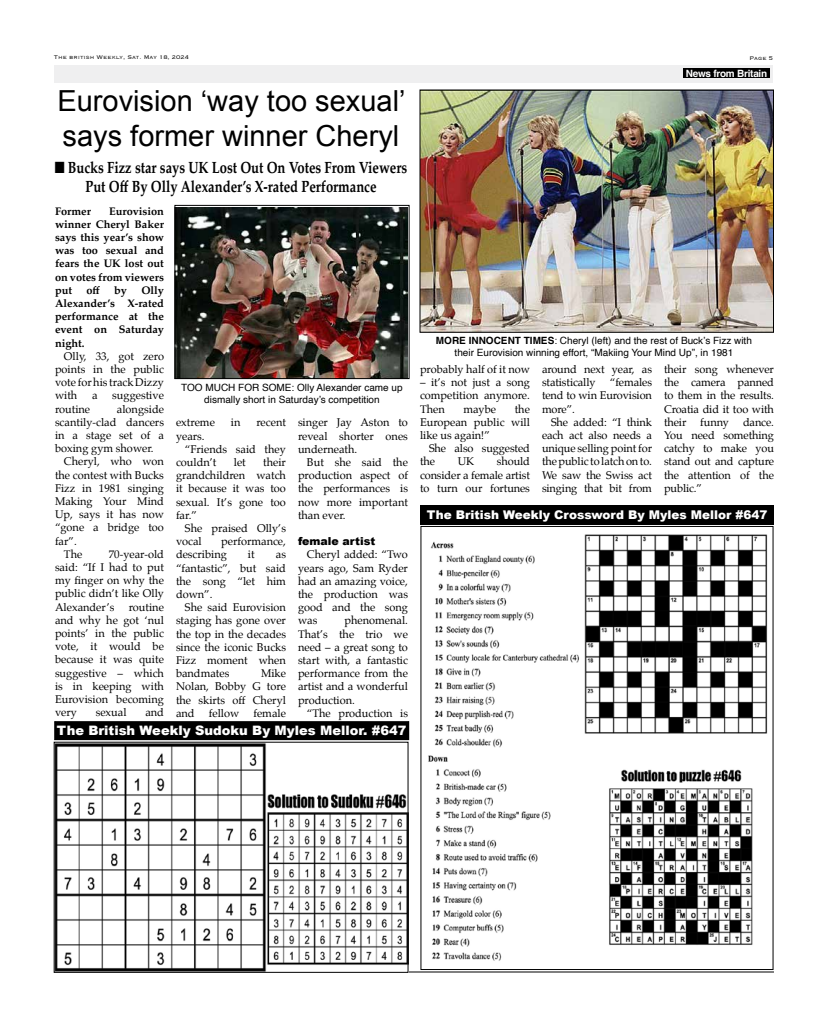
<style>
.page{position:relative;width:828px;height:1026px;background:#fff}
.page>*{position:absolute;margin:0;border:0;box-sizing:border-box;transform-origin:0 0}
.t1{font:29px/34.8px "Arial";color:#000}
.t2{font:700 16.2px/19px "Palatino";color:#000;text-align:center;scale:.8 1}
.t3{font:900 13px "Arial";color:#fff}
.t4{font:900 12px "Arial";color:#fff}
.t5{font:11px/13.2px "Palatino";color:#000;text-align:justify}
.t6{font:700 11px/13.2px "Palatino";color:#000;text-align:justify}
.t7{font:900 11px "Arial";color:#000}
.t8{font:10px/12px "Helvetica";color:#000;text-align:center}
.t9{font:700 10px "Helvetica";letter-spacing:-.025em;color:#fff}
.t10{font:300 7px "Copperplate";color:#000}
.s1{font-weight:700}
</style>
<div class="page">
<hr style="left:54px;top:972px;width:720px;height:1px;background:#000">
<div style="left:54px;top:65px;width:719px;height:18px;background:#efeff0"></div>
<div style="left:683px;top:69px;width:87px;height:9px;background:#000"></div>
<img style="left:428px;top:534px;width:340px;height:427px">
<div style="left:420px;top:526px;width:354px;height:444px;border:1px solid #000"></div>
<div style="left:55px;top:722px;width:354px;height:18px;background:#000"></div>
<div style="left:54px;top:721px;width:355px;height:19px;border:1px solid #000"></div>
<div style="left:421px;top:505px;width:353px;height:19px;background:#000"></div>
<img style="left:56px;top:744px;width:350px;height:227px">
<div style="left:54px;top:742px;width:354px;height:231px;border:1px solid #000"></div>
<img style="left:422px;top:92px;width:350px;height:239px">
<div style="left:420px;top:90px;width:354px;height:243px;border:1px solid #000"></div>
<img style="left:176px;top:207px;width:232px;height:170px">
<div style="left:174px;top:205px;width:236px;height:174px;border:1px solid #000"></div>
<p class="t10" style="left:54px;top:53px;width:137px">The british Weekly, Sat. May 18, 2024</p>
<p class="t10" style="left:750px;top:54px;width:25px">Page 5</p>
<p class="t9" style="left:682px;top:67px;width:36px">News F</p>
<p class="t9" style="left:686px;top:68px;width:83px">News from Britain</p>
<h1 class="t1" style="left:57px;top:84px;width:350px">Eurovision ‘way too sexual’ says former winner Cheryl</h1>
<h2 class="t2" style="left:55px;top:157px;width:442px">■ Bucks Fizz star says UK Lost Out On Votes From Viewers<br>Put Off By Olly Alexander’s X-rated Performance</h2>
<p class="t6" style="left:55px;top:204px;width:111px;text-indent:54px">Eurovision winner Cheryl Baker says this year’s show was too sexual and fears the UK lost out on votes from viewers put</p>
<p class="t6" style="left:55px;top:204px;width:38px">Former</p>
<p class="t6" style="left:86px;top:283px;width:15px">off</p>
<p class="t6" style="left:114px;top:283px;width:14px">by</p>
<p class="t6" style="left:55px;top:283px;width:111px;text-indent:86px">Olly Alexander’s X-rated performance at the event on Saturday night.</p>
<p class="t5" style="left:55px;top:349px;width:111px;text-indent:9px">Olly, 33, got zero points in the public vote for his track Dizzy with</p>
<p class="t5" style="left:92px;top:389px;width:7px">a</p>
<p class="t5" style="left:112px;top:389px;width:53px">suggestive</p>
<p class="t5" style="left:55px;top:402px;width:37px">routine</p>
<p class="t5" style="left:117px;top:402px;width:49px">alongside</p>
<p class="t5" style="left:55px;top:415px;width:111px">scantily-clad dancers</p>
<p class="t5" style="left:55px;top:429px;width:111px">in a stage set of a</p>
<p class="t5" style="left:55px;top:442px;width:100px">boxing gym shower.</p>
<p class="t5" style="left:64px;top:455px;width:101px">Cheryl, who won</p>
<p class="t5" style="left:55px;top:468px;width:110px">the contest with Bucks</p>
<p class="t5" style="left:55px;top:481px;width:111px">Fizz in 1981 singing</p>
<p class="t5" style="left:55px;top:495px;width:111px">Making Your Mind</p>
<p class="t5" style="left:55px;top:508px;width:111px">Up, says it has now</p>
<p class="t5" style="left:55px;top:521px;width:110px">“gone a bridge too</p>
<p class="t5" style="left:55px;top:534px;width:23px">far”.</p>
<p class="t5" style="left:64px;top:547px;width:20px">The</p>
<p class="t5" style="left:55px;top:547px;width:111px;text-indent:54px">70-year-old said: “If I had to put my finger on why the public didn’t like Olly Alexander’s</p>
<p class="t5" style="left:55px;top:600px;width:111px;text-indent:74px">routine and why he got ‘nul points’ in the public vote, it would be because it was quite suggestive – which is in keeping with Eurovision becoming very</p>
<p class="t5" style="left:96px;top:706px;width:32px">sexual</p>
<p class="t5" style="left:145px;top:706px;width:20px">and</p>
<p class="t8" style="left:181px;top:382px;width:223px">TOO MUCH FOR SOME: Olly Alexander came up dismally short in Saturday’s competition</p>
<p class="t5" style="left:176px;top:416px;width:40px">extreme</p>
<p class="t5" style="left:231px;top:416px;width:11px">in</p>
<p class="t5" style="left:256px;top:416px;width:31px">recent</p>
<p class="t5" style="left:176px;top:429px;width:30px">years.</p>
<p class="t5" style="left:185px;top:442px;width:102px">“Friends said they</p>
<p class="t5" style="left:176px;top:456px;width:42px">couldn’t</p>
<p class="t5" style="left:234px;top:456px;width:14px">let</p>
<p class="t5" style="left:176px;top:456px;width:112px;text-indent:87px">their grandchildren watch it because it was too sexual. It’s gone too far.”</p>
<p class="t5" style="left:176px;top:522px;width:111px;text-indent:9px">She praised Olly’s vocal</p>
<p class="t5" style="left:176px;top:535px;width:112px;text-indent:45px">performance, describing</p>
<p class="t5" style="left:248px;top:548px;width:8px">it</p>
<p class="t5" style="left:176px;top:548px;width:112px;text-indent:100px">as “fantastic”, but said the song “let him down”.</p>
<p class="t5" style="left:176px;top:601px;width:112px;text-indent:9px">She said Eurovision staging has gone over the top in the decades since the iconic Bucks Fizz moment when bandmates</p>
<p class="t5" style="left:176px;top:667px;width:112px;text-indent:85px">Mike Nolan, Bobby G tore the skirts off Cheryl and</p>
<p class="t5" style="left:209px;top:706px;width:32px">fellow</p>
<p class="t5" style="left:253px;top:706px;width:34px">female</p>
<p class="t5" style="left:298px;top:416px;width:112px">singer Jay Aston to reveal shorter ones underneath.</p>
<p class="t5" style="left:298px;top:456px;width:112px;text-indent:9px">But she said the production aspect of the performances is now more important than ever.</p>
<p class="t7" style="left:298px;top:533px;width:79px">female artist</p>
<p class="t5" style="left:298px;top:548px;width:112px;text-indent:9px">Cheryl added: “Two years ago, Sam Ryder had an amazing voice, the production was good and the song was</p>
<p class="t5" style="left:298px;top:614px;width:112px;text-indent:46px">phenomenal.<br>That’s the trio we need – a great song to start with, a fantastic performance from the artist and a wonderful production.</p>
<p class="t5" style="left:307px;top:706px;width:103px">“The production is</p>
<p class="t3" style="left:57px;top:721px;width:351px">The British Weekly Sudoku By Myles Mellor. #647</p>
<p class="t8" style="left:436px;top:334px;width:318px"><span class="s1">MORE INNOCENT TIMES</span>: Cheryl (left) and the rest of Buck’s Fizz with their Eurovision winning effort, “Makiing Your Mind Up”, in 1981</p>
<p class="t5" style="left:420px;top:363px;width:112px">probably half of it now</p>
<p class="t5" style="left:420px;top:376px;width:112px">– it’s not just a song competition anymore.<br>Then</p>
<p class="t5" style="left:420px;top:402px;width:111px;text-indent:95px">the European public will like us again!”</p>
<p class="t5" style="left:420px;top:442px;width:112px;text-indent:9px">She also suggested the</p>
<p class="t5" style="left:463px;top:402px;width:34px">maybe</p>
<p class="t5" style="left:420px;top:455px;width:112px;text-indent:77px">should consider a female artist to turn our fortunes</p>
<p class="t5" style="left:458px;top:455px;width:18px">UK</p>
<p class="t5" style="left:542px;top:363px;width:111px">around next year, as statistically</p>
<p class="t5" style="left:542px;top:376px;width:112px;text-indent:68px">“females tend to win Eurovision more”.</p>
<p class="t5" style="left:542px;top:415px;width:112px;text-indent:9px">She added: “I think each act also needs a unique selling point for the public to latch on to.<br>We saw the Swiss act singing that bit from</p>
<p class="t5" style="left:664px;top:363px;width:112px">their song whenever the camera panned to them in the results.<br>Croatia did it too with their</p>
<p class="t5" style="left:700px;top:415px;width:30px">funny</p>
<p class="t5" style="left:664px;top:415px;width:112px;text-indent:79px">dance.<br>You need something catchy to make you stand out and capture the attention of the public.”</p>
<p class="t4" style="left:427px;top:506px;width:342px">The British Weekly Crossword By Myles Mellor #647</p>
</div>
